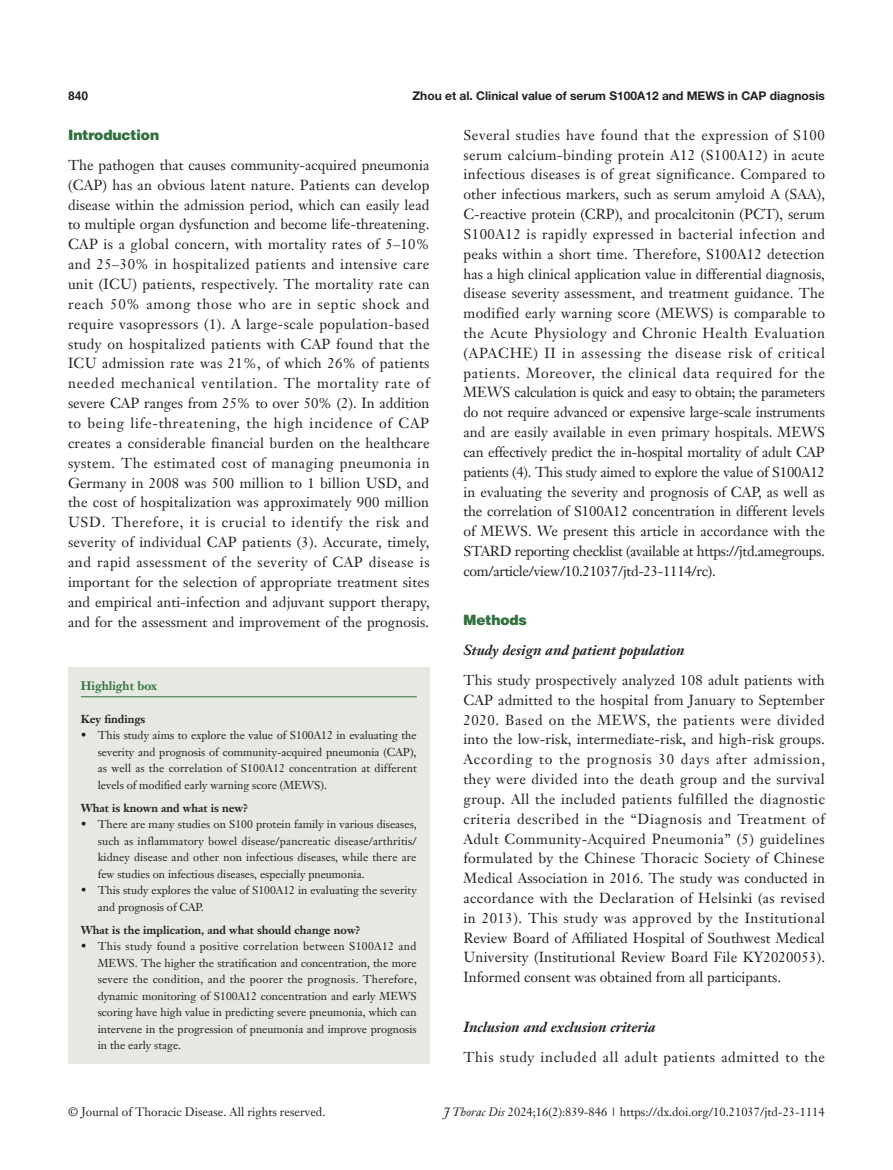
<style>
.page{position:relative;width:893px;height:1170px;background:#fff}
.page>*{position:absolute;margin:0;border:0;box-sizing:border-box;transform-origin:0 0}
.t1{font:14.25px/19.8px "Janson Text LT";color:#231f20;text-align:justify}
._2ji-6_5{font:italic 700 14.25px "Janson Text LT";color:#231f20}
.t2{font:14.25px "Janson Text LT";letter-spacing:.045em;color:#231f20}
._1ji-zhengti{font:900 14.25px "Helvetica";color:#30703e}
._1ji-6_5{font:900 14.25px "Helvetica";color:#30703e}
.t3{font:12px "Janson Text LT";color:#231f20}
.t4{font:700 12px "Helvetica Neue LT Pro";color:#231f20}
.Cite{font:700 12px "Janson Text LT";color:#30703e}
.t5{font:700 12px "Helvetica";color:#231f20}
.Cite-2{font:11.25px/16.5px "Janson Text LT";color:#231f20;text-align:justify}
.Cite-3{font:700 11.25px "Janson Text LT";color:#231f20}
.s1{font-style:italic}
</style>
<div class="page">
<div style="left:68px;top:667px;width:361px;height:396px;background:#e5e9e1"></div>
<hr style="left:81px;top:696px;width:336px;height:1px;background:#30703e">
<p class="t5" style="left:68px;top:88px;width:22px">840</p>
<p class="t4" style="left:412px;top:88px;width:414px">Zhou et al. Clinical value of serum S100A12 and MEWS in CAP diagnosis</p>
<p class="_1ji-zhengti" style="left:68px;top:126px;width:93px">Introduction</p>
<p class="t1" style="left:68px;top:155px;width:363px">The pathogen that causes community-acquired pneumonia (CAP) has an obvious latent nature. Patients can develop disease within the admission period, which can easily lead to multiple organ dysfunction and become life-threatening.<br>CAP is a global concern, with mortality rates of 5–10% and 25–30% in hospitalized patients and intensive care unit (ICU) patients, respectively. The mortality rate can reach 50% among those who are in septic shock and require vasopressors (1). A large-scale population-based study on hospitalized patients with CAP found that the ICU admission rate was 21%, of which 26% of patients needed mechanical ventilation. The mortality rate of severe CAP ranges from 25% to over 50% (2). In addition to being life-threatening, the high incidence of CAP creates a considerable financial burden on the healthcare system. The estimated cost of managing pneumonia in Germany in 2008 was 500 million to 1 billion USD, and the cost of hospitalization was approximately 900 million USD. Therefore, it is crucial to identify the risk and severity of individual CAP patients (3). Accurate, timely, and rapid assessment of the severity of CAP disease is important for the selection of appropriate treatment sites and empirical anti-infection and adjuvant support therapy, and for the assessment and improvement of the prognosis.</p>
<p class="Cite" style="left:81px;top:678px;width:78px">Highlight box</p>
<p class="Cite-3" style="left:81px;top:711px;width:66px">Key findings</p>
<p class="Cite-2" style="left:98px;top:727px;width:321px;text-indent:-17px">• This study aims to explore the value of S100A12 in evaluating the severity and prognosis of community-acquired pneumonia (CAP), as well as the correlation of S100A12 concentration at different levels of modified early warning score (MEWS).</p>
<p class="Cite-3" style="left:81px;top:800px;width:169px">What is known and what is new?</p>
<p class="Cite-2" style="left:98px;top:816px;width:320px;text-indent:-17px">• There are many studies on S100 protein family in various diseases, such as inflammatory bowel disease/pancreatic disease/arthritis/ kidney disease and other non infectious diseases, while there are few studies on infectious diseases, especially pneumonia.</p>
<p class="Cite-2" style="left:98px;top:882px;width:320px;text-indent:-17px">• This study explores the value of S100A12 in evaluating the severity and prognosis of CAP.</p>
<p class="Cite-3" style="left:81px;top:922px;width:281px">What is the implication, and what should change now?</p>
<p class="Cite-2" style="left:98px;top:937px;width:321px;text-indent:-17px">• This study found a positive correlation between S100A12 and MEWS. The higher the stratification and concentration, the more severe the condition, and the poorer the prognosis. Therefore, dynamic monitoring of S100A12 concentration and early MEWS scoring have high value in predicting severe pneumonia, which can intervene in the progression of pneumonia and improve prognosis in the early stage.</p>
<p class="t1" style="left:463px;top:125px;width:363px">Several studies have found that the expression of S100 serum calcium-binding protein A12 (S100A12) in acute infectious diseases is of great significance. Compared to other infectious markers, such as serum amyloid A (SAA), C-reactive protein (CRP), and procalcitonin (PCT), serum S100A12 is rapidly expressed in bacterial infection and peaks within a short time. Therefore, S100A12 detection has a high clinical application value in differential diagnosis, disease severity assessment, and treatment guidance. The modified early warning score (MEWS) is comparable to the Acute Physiology and Chronic Health Evaluation (APACHE) II in assessing the disease risk of critical patients. Moreover, the clinical data required for the MEWS calculation is quick and easy to obtain; the parameters do not require advanced or expensive large-scale instruments and are easily available in even primary hospitals. MEWS can effectively predict the in-hospital mortality of adult CAP patients (4). This study aimed to explore the value of S100A12 in evaluating the severity and prognosis of CAP, as well as the correlation of S100A12 concentration in different levels of MEWS. We present this article in accordance with the STARD reporting checklist (available at https://jtd.amegroups. com/article/view/10.21037/jtd-23-1114/rc).</p>
<p class="_1ji-6_5" style="left:463px;top:611px;width:65px">Methods</p>
<p class="_2ji-6_5" style="left:463px;top:641px;width:223px">Study design and patient population</p>
<p class="t1" style="left:463px;top:670px;width:363px">This study prospectively analyzed 108 adult patients with CAP admitted to the hospital from January to September 2020. Based on the MEWS, the patients were divided into the low-risk, intermediate-risk, and high-risk groups.<br>According to the prognosis 30 days after admission, they were divided into the death group and the survival group. All the included patients fulfilled the diagnostic criteria described in the “Diagnosis and Treatment of Adult Community-Acquired Pneumonia” (5) guidelines formulated by the Chinese Thoracic Society of Chinese Medical Association in 2016. The study was conducted in accordance with the Declaration of Helsinki (as revised in 2013). This study was approved by the Institutional Review Board of Affiliated Hospital of Southwest Medical University (Institutional Review Board File KY2020053).<br>Informed consent was obtained from all participants.</p>
<p class="_2ji-6_5" style="left:463px;top:1017px;width:194px">Inclusion and exclusion criteria</p>
<p class="t2" style="left:463px;top:1047px;width:363px">This study included all adult patients admitted to the</p>
<p class="t3" style="left:68px;top:1104px;width:259px">© Journal of Thoracic Disease. All rights reserved.</p>
<p class="t3" style="left:444px;top:1104px;width:382px"><span class="s1">J Thorac Dis</span> 2024;16(2):839-846 | https://dx.doi.org/10.21037/jtd-23-1114</p>
</div>
